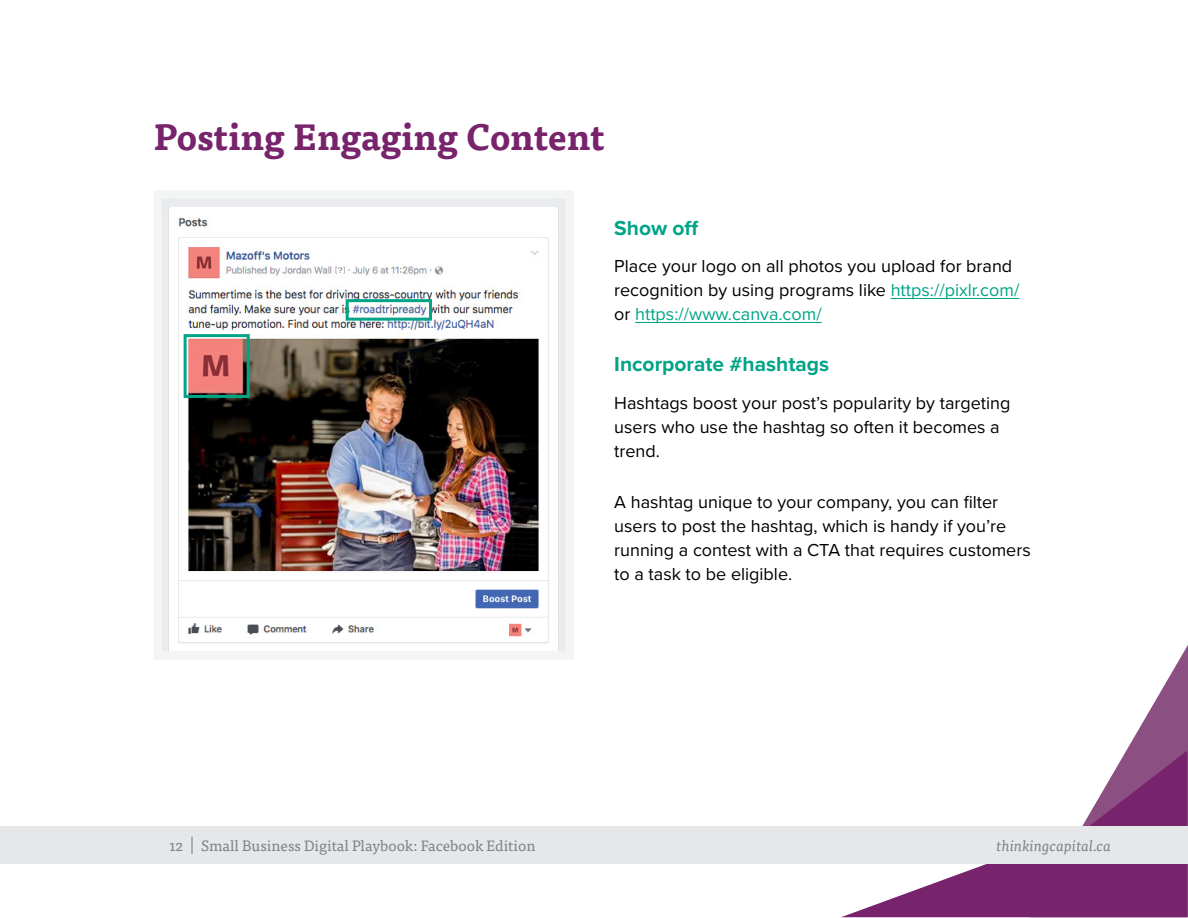
<style>
.page{position:relative;width:1188px;height:918px;background:#fff}
.page>*{position:absolute;margin:0;border:0;box-sizing:border-box;transform-origin:0 0}
.t1{font:700 36px "Tisa Pro";color:#77246c}
.t2{font:700 21px "Proxima Nova";color:#01a487}
.t3{font:18px/24px "Proxima Nova";color:#000}
.t4{font:15px "Tisa Pro";color:#808285}
.t5{font:italic 15px "Tisa Pro";color:#808285}
.s1{color:#01a487}
</style>
<div class="page">
<svg style="left:1126px;top:645px;width:62px;height:272px"></svg>
<svg style="left:841px;top:751px;width:346px;height:166px"></svg>
<div style="left:0;top:827px;width:1188px;height:37px;background:#e6e7e8"></div>
<svg style="left:191px;top:837px;width:2px;height:17px"></svg>
<hr style="left:891px;top:298px;width:128px;height:1px;background:#01a487">
<hr style="left:635px;top:322px;width:187px;height:1px;background:#01a487">
<img style="left:163px;top:199px;width:402px;height:452px">
<div style="left:154px;top:190px;width:420px;height:470px;border:8px solid #f3f4f4"></div>
<svg style="left:344px;top:298px;width:90px;height:24px"></svg>
<svg style="left:182px;top:333px;width:69px;height:66px;background:#b1837a"></svg>
<h1 class="t1" style="left:154px;top:108px;width:453px">Posting Engaging Content</h1>
<p class="t2" style="left:614px;top:215px;width:86px">Show off</p>
<p class="t3" style="left:614px;top:254px;width:407px">Place your logo on all photos you upload for brand recognition by using programs like <span class="s1">https://pixlr.com/ </span>or <span class="s1">https://www.canva.com/</span></p>
<p class="t2" style="left:614px;top:352px;width:216px">Incorporate #hashtags</p>
<p class="t3" style="left:614px;top:391px;width:398px">Hashtags boost your post’s popularity by targeting users who use the hashtag so often it becomes a trend.</p>
<p class="t3" style="left:614px;top:490px;width:418px">A hashtag unique to your company, you can filter users to post the hashtag, which is handy if you’re running a contest with a CTA that requires customers to a task to be eligible.</p>
<p class="t4" style="left:169px;top:834px;width:368px">12 Small Business Digital Playbook: Facebook Edition</p>
<p class="t5" style="left:997px;top:835px;width:116px">thinkingcapital.ca</p>
</div>
